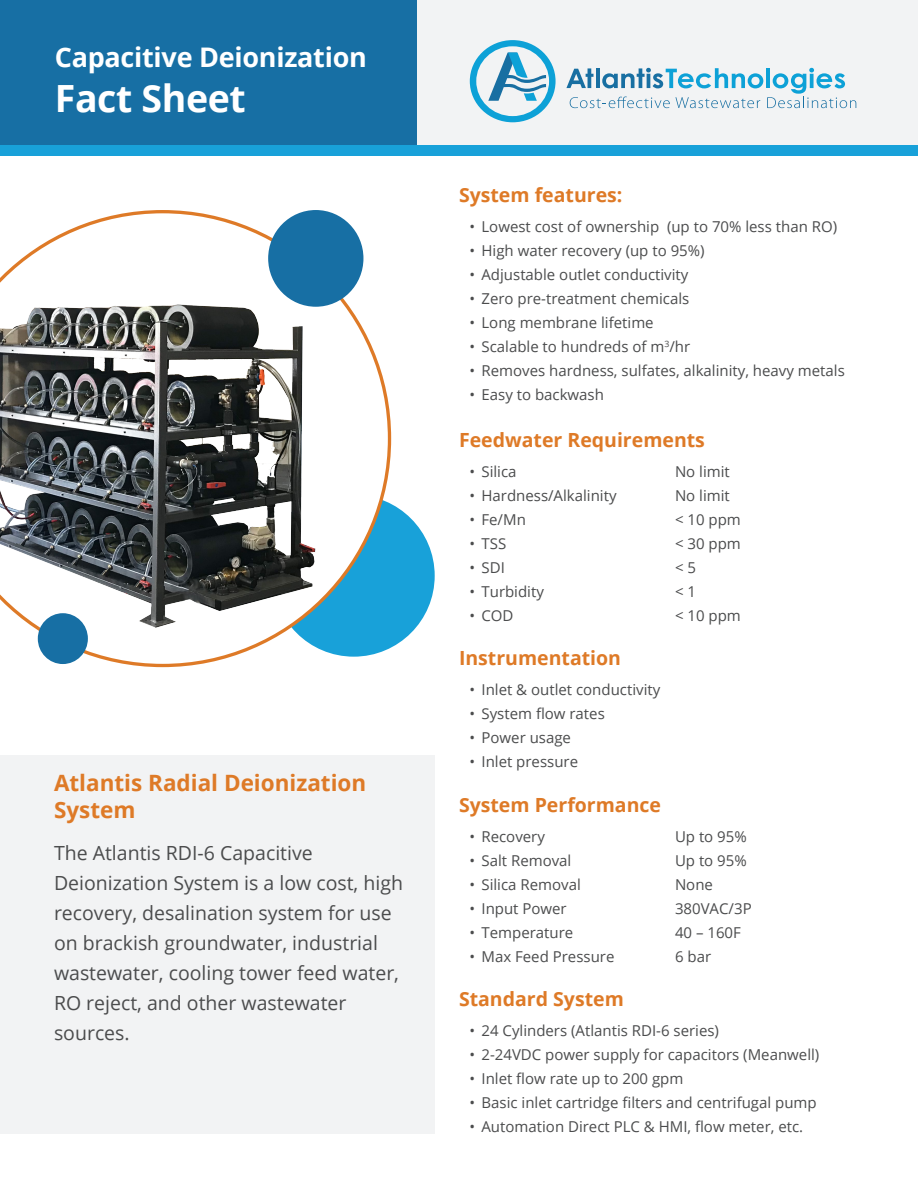
<style>
.page{position:relative;width:918px;height:1188px;background:#fff}
.page>*{position:absolute;margin:0;border:0;box-sizing:border-box;transform-origin:0 0}
.t1{font:700 37.5px "Open Sans";letter-spacing:-.01em;color:#fff}
.t2{font:700 27px "Open Sans";letter-spacing:-.01em;color:#fff}
.t3{font:700 22.5px/27px "Open Sans";color:#de7a27}
.t4{font:19.5px/30px "Open Sans";color:#4b4c4d}
.t5{font:700 19.5px "Open Sans";color:#de7a27}
.t6{font:15px "Open Sans";color:#4b4c4d}
</style>
<div class="page">
<div style="left:273px;top:495px;width:162px;height:162px;background:#18a1d9;border-radius:50%"></div>
<svg style="left:1px;top:210px;width:390px;height:457px"></svg>
<div style="left:268px;top:210px;width:95px;height:97px;background:#176fa4;border-radius:50%"></div>
<div style="left:38px;top:613px;width:50px;height:51px;background:#176fa4;border-radius:50%"></div>
<div style="left:0;top:756px;width:435px;height:378px;background:#f2f3f4"></div>
<div style="left:396px;top:0;width:522px;height:145px;background:#f2f3f4"></div>
<div style="left:0;top:0;width:417px;height:145px;background:#176fa4"></div>
<div style="left:0;top:145px;width:918px;height:11px;background:#18a1d9"></div>
<svg style="left:470px;top:40px;width:86px;height:82px"></svg>
<svg style="left:566px;top:68px;width:290px;height:40px"></svg>
<img style="left:0;top:277px;width:348px;height:373px">
<p class="t2" style="left:55px;top:38px;width:314px">Capacitive Deionization</p>
<p class="t1" style="left:55px;top:72px;width:193px">Fact Sheet</p>
<p class="t3" style="left:54px;top:769px;width:314px">Atlantis Radial Deionization<br>System</p>
<p class="t4" style="left:54px;top:837px;width:351px">The Atlantis RDI-6 Capacitive<br>Deionization System is a low cost, high recovery, desalination system for use on brackish groundwater, industrial wastewater, cooling tower feed water,<br>RO reject, and other wastewater sources.</p>
<p class="t5" style="left:459px;top:181px;width:165px">System features:</p>
<p class="t6" style="left:470px;top:216px;width:369px">• Lowest cost of ownership (up to 70% less than RO)</p>
<p class="t6" style="left:470px;top:240px;width:237px">• High water recovery (up to 95%)</p>
<p class="t6" style="left:470px;top:264px;width:220px">• Adjustable outlet conductivity</p>
<p class="t6" style="left:470px;top:288px;width:221px">• Zero pre-treatment chemicals</p>
<p class="t6" style="left:470px;top:312px;width:186px">• Long membrane lifetime</p>
<p class="t6" style="left:470px;top:336px;width:222px">• Scalable to hundreds of m<sup>3</sup>/hr</p>
<p class="t6" style="left:470px;top:360px;width:377px">• Removes hardness, sulfates, alkalinity, heavy metals</p>
<p class="t6" style="left:470px;top:384px;width:136px">• Easy to backwash</p>
<p class="t5" style="left:459px;top:426px;width:247px">Feedwater Requirements</p>
<p class="t6" style="left:470px;top:461px;width:49px">• Silica</p>
<p class="t6" style="left:675px;top:461px;width:56px">No limit</p>
<p class="t6" style="left:470px;top:485px;width:149px">• Hardness/Alkalinity</p>
<p class="t6" style="left:675px;top:485px;width:56px">No limit</p>
<p class="t6" style="left:470px;top:509px;width:58px">• Fe/Mn</p>
<p class="t6" style="left:675px;top:509px;width:67px">&lt; 10 ppm</p>
<p class="t6" style="left:470px;top:533px;width:38px">• TSS</p>
<p class="t6" style="left:675px;top:533px;width:67px">&lt; 30 ppm</p>
<p class="t6" style="left:470px;top:557px;width:37px">• SDI</p>
<p class="t6" style="left:675px;top:557px;width:23px">&lt; 5</p>
<p class="t6" style="left:470px;top:581px;width:76px">• Turbidity</p>
<p class="t6" style="left:675px;top:581px;width:23px">&lt; 1</p>
<p class="t6" style="left:470px;top:605px;width:46px">• COD</p>
<p class="t6" style="left:675px;top:605px;width:67px">&lt; 10 ppm</p>
<p class="t5" style="left:459px;top:644px;width:164px">Instrumentation</p>
<p class="t6" style="left:470px;top:680px;width:192px">• Inlet &amp; outlet conductivity</p>
<p class="t6" style="left:470px;top:704px;width:137px">• System flow rates</p>
<p class="t6" style="left:470px;top:728px;width:103px">• Power usage</p>
<p class="t6" style="left:470px;top:752px;width:110px">• Inlet pressure</p>
<p class="t5" style="left:459px;top:791px;width:204px">System Performance</p>
<p class="t6" style="left:470px;top:826px;width:77px">• Recovery</p>
<p class="t6" style="left:675px;top:826px;width:73px">Up to 95%</p>
<p class="t6" style="left:470px;top:850px;width:103px">• Salt Removal</p>
<p class="t6" style="left:675px;top:850px;width:73px">Up to 95%</p>
<p class="t6" style="left:470px;top:874px;width:113px">• Silica Removal</p>
<p class="t6" style="left:675px;top:874px;width:39px">None</p>
<p class="t6" style="left:470px;top:898px;width:99px">• Input Power</p>
<p class="t6" style="left:675px;top:898px;width:78px">380VAC/3P</p>
<p class="t6" style="left:470px;top:922px;width:105px">• Temperature</p>
<p class="t6" style="left:675px;top:922px;width:67px">40 – 160F</p>
<p class="t6" style="left:470px;top:946px;width:146px">• Max Feed Pressure</p>
<p class="t6" style="left:675px;top:946px;width:38px">6 bar</p>
<p class="t5" style="left:459px;top:985px;width:166px">Standard System</p>
<p class="t6" style="left:470px;top:1020px;width:251px">• 24 Cylinders (Atlantis RDI-6 series)</p>
<p class="t6" style="left:470px;top:1044px;width:351px">• 2-24VDC power supply for capacitors (Meanwell)</p>
<p class="t6" style="left:470px;top:1068px;width:215px">• Inlet flow rate up to 200 gpm</p>
<p class="t6" style="left:470px;top:1092px;width:349px">• Basic inlet cartridge filters and centrifugal pump</p>
<p class="t6" style="left:470px;top:1116px;width:335px">• Automation Direct PLC &amp; HMI, flow meter, etc.</p>
</div>
